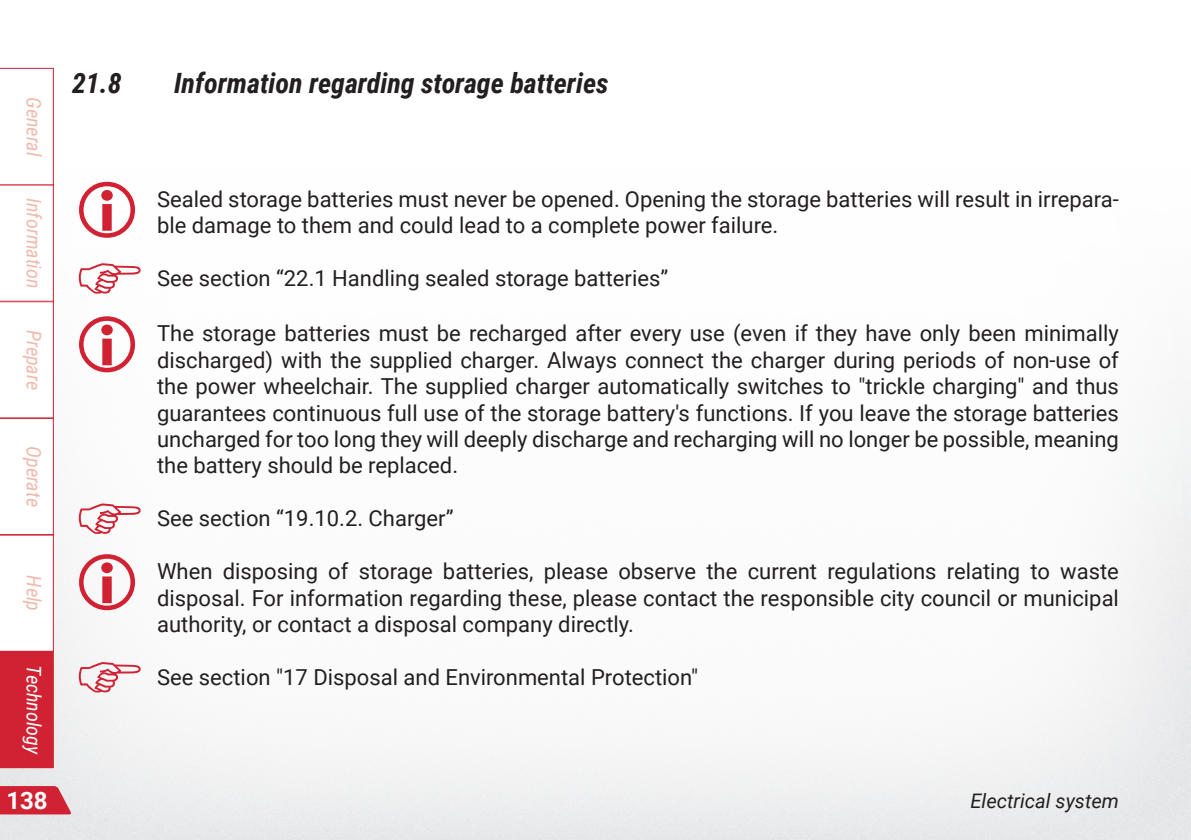
<style>
.page{position:relative;width:1191px;height:840px;background:#fff}
.page>*{position:absolute;margin:0;border:0;box-sizing:border-box;transform-origin:0 0}
.t1{font:italic 700 28px "Roboto Condensed";color:#231f20}
.t2{font:700 24px "Roboto";color:#fff}
.t3{font:22px/26.4px "Roboto";color:#231f20;text-align:justify}
.t4{font:italic 20px "Roboto Condensed";color:#f0baab}
.t5{font:italic 20px "Roboto";color:#231f20}
.t6{font:italic 20px "Roboto Condensed";color:#fff}
</style>
<div class="page">
<svg style="left:1190px;top:411px;width:1px;height:428px"></svg>
<svg style="left:0;top:68px;width:54px;height:699px"></svg>
<svg style="left:0;top:785px;width:71px;height:29px"></svg>
<div style="left:79px;top:661px;width:55px;height:31px;background:#f5f5f6"></div>
<p class="t4" style="left:48px;top:97px;width:61px;rotate:90deg">General</p>
<p class="t1" style="left:72px;top:63px;width:51px">21.8</p>
<p class="t1" style="left:174px;top:63px;width:436px">Information regarding storage batteries</p>
<p class="t3" style="left:157px;top:185px;width:963px">Sealed storage batteries must never be opened. Opening the storage batteries will result in irrepara&shy;ble damage to them and could lead to a complete power failure.</p>
<p class="t3" style="left:157px;top:264px;width:512px">See section “22.1 Handling sealed storage batteries”</p>
<p class="t3" style="left:157px;top:319px;width:963px">The storage batteries must be recharged after every use (even if they have only been minimally discharged) with the supplied charger. Always connect the charger during periods of non-use of the power wheelchair. The supplied charger automatically switches to "trickle charging" and thus guarantees continuous full use of the storage battery's functions. If you leave the storage batteries uncharged for too long they will deeply discharge and recharging will no longer be possible, meaning the battery should be replaced.</p>
<p class="t3" style="left:157px;top:504px;width:298px">See section “19.10.2. Charger”</p>
<p class="t3" style="left:157px;top:557px;width:963px">When disposing of storage batteries, please observe the current regulations relating to waste disposal. For information regarding these, please contact the responsible city council or municipal authority, or contact a disposal company directly.</p>
<p class="t3" style="left:157px;top:662px;width:542px">See section "17 Disposal and Environmental Protection"</p>
<p class="t4" style="left:48px;top:198px;width:92px;rotate:90deg">Information</p>
<p class="t4" style="left:48px;top:329px;width:61px;rotate:90deg">Prepare</p>
<p class="t4" style="left:48px;top:446px;width:62px;rotate:90deg">Operate</p>
<p class="t4" style="left:48px;top:575px;width:37px;rotate:90deg">Help</p>
<p class="t6" style="left:48px;top:665px;width:91px;rotate:90deg">Technology</p>
<p class="t2" style="left:6px;top:783px;width:43px">138</p>
<p class="t5" style="left:970px;top:786px;width:150px">Electrical system</p>
</div>
